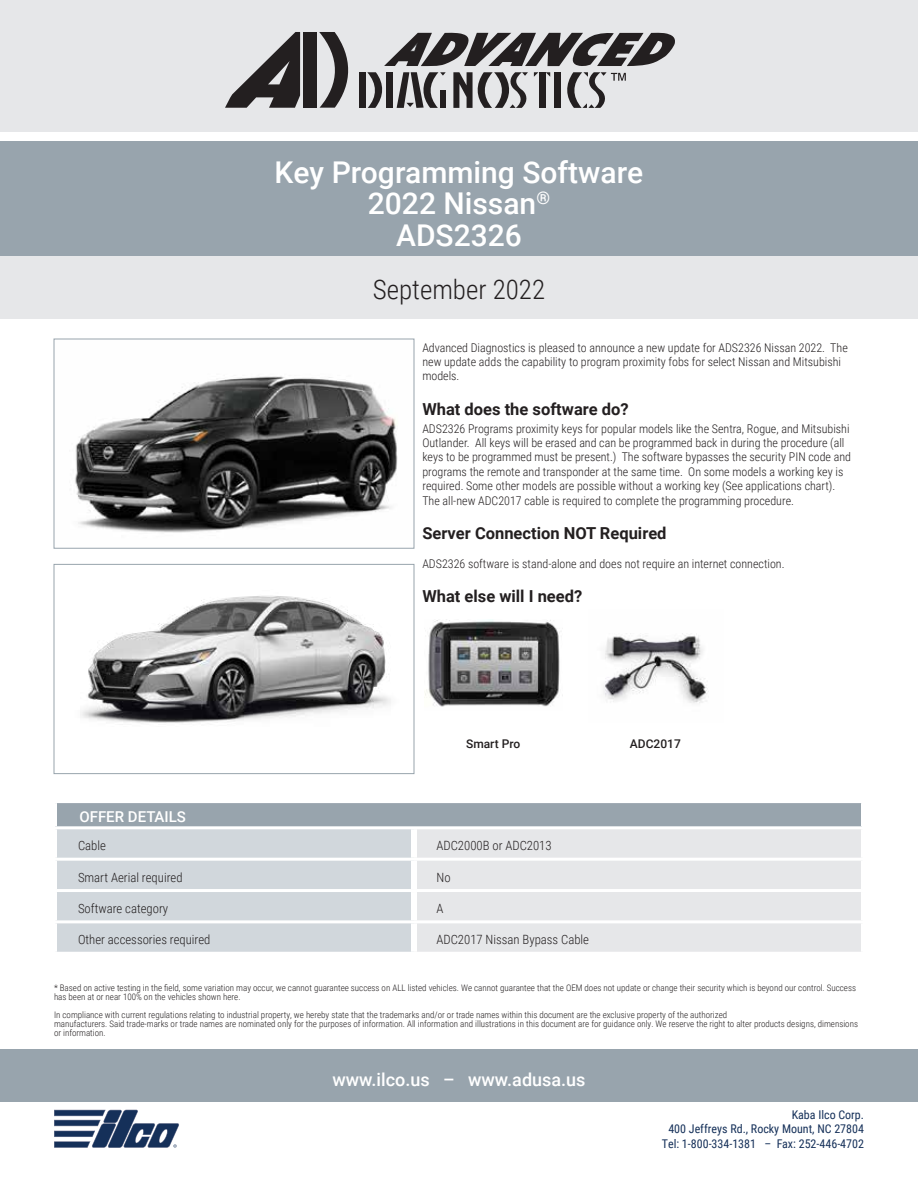
<style>
.page{position:relative;width:918px;height:1188px;background:#fff}
.page>*{position:absolute;margin:0;border:0;box-sizing:border-box;transform-origin:0 0}
.t1{font:500 30px/31.5px "Roboto";color:#fff;text-align:center}
.t2{font:300 27px "Roboto Condensed";color:#231f20}
.t3{font:500 18px "Roboto";color:#fff}
.t4{font:700 16.5px "Roboto";color:#231f20}
.t5{font:500 15px "Roboto";color:#fff}
.t6{font:300 12.75px "Roboto Condensed";color:#231f20}
.t7{font:300 12px/14.4px "Roboto Condensed";color:#231f20}
.t8{font:12px/14.4px "Roboto Condensed";color:#153059;text-align:right}
.t9{font:500 12px "Roboto";color:#231f20}
.t10{font:300 9px/9px "Roboto Condensed";color:#231f20}
</style>
<div class="page">
<div style="left:0;top:0;width:918px;height:131px;background:#e6e7e9"></div>
<div style="left:0;top:1049px;width:918px;height:53px;background:#98a4ad"></div>
<div style="left:0;top:141px;width:918px;height:117px;background:#98a4ad"></div>
<div style="left:0;top:257px;width:918px;height:62px;background:#e6e7e9"></div>
<svg style="left:225px;top:32px;width:75px;height:76px"></svg>
<div style="left:304px;top:32px;width:13px;height:76px;background:#231f20"></div>
<svg style="left:319px;top:32px;width:30px;height:76px"></svg>
<div style="left:360px;top:72px;width:6px;height:36px;background:#231f20"></div>
<svg style="left:367px;top:33px;width:308px;height:75px"></svg>
<svg style="left:54px;top:1110px;width:125px;height:38px"></svg>
<img style="left:75px;top:376px;width:323px;height:157px">
<div style="left:54px;top:339px;width:360px;height:210px;border:1px solid #98a4ad"></div>
<img style="left:80px;top:596px;width:311px;height:127px">
<div style="left:54px;top:564px;width:360px;height:210px;border:1px solid #98a4ad"></div>
<img style="left:424px;top:620px;width:136px;height:87px">
<img style="left:603px;top:633px;width:106px;height:70px">
<div style="left:56px;top:800px;width:806px;height:28px;background:#98a4ad"></div>
<div style="left:57px;top:829px;width:354px;height:123px;background:#d1d7dc"></div>
<div style="left:417px;top:829px;width:444px;height:123px;background:#e6e7e9"></div>
<div style="left:54px;top:797px;width:360px;height:6px;background:#fff"></div>
<div style="left:414px;top:797px;width:450px;height:6px;background:#fff"></div>
<hr style="left:54px;top:803px;width:3px;height:23px;background:#fff">
<hr style="left:861px;top:803px;width:3px;height:23px;background:#fff">
<hr style="left:54px;top:826px;width:360px;height:3px;background:#fff">
<hr style="left:414px;top:826px;width:450px;height:3px;background:#fff">
<hr style="left:54px;top:858px;width:360px;height:3px;background:#fff">
<hr style="left:414px;top:858px;width:450px;height:3px;background:#fff">
<hr style="left:54px;top:889px;width:360px;height:3px;background:#fff">
<hr style="left:414px;top:889px;width:450px;height:3px;background:#fff">
<hr style="left:54px;top:920px;width:360px;height:3px;background:#fff">
<hr style="left:414px;top:920px;width:450px;height:3px;background:#fff">
<h1 class="t1" style="left:275px;top:155px;width:370px">Key Programming Software<br>2022 Nissan<sup>®<br></sup>ADS2326</h1>
<h2 class="t2" style="left:373px;top:271px;width:174px">September 2022</h2>
<p class="t7" style="left:422px;top:340px;width:427px">Advanced Diagnostics is pleased to announce a new update for ADS2326 Nissan 2022. The new update adds the capability to program proximity fobs for select Nissan and Mitsubishi models.</p>
<h3 class="t4" style="left:422px;top:398px;width:208px">What does the software do?</h3>
<p class="t7" style="left:422px;top:421px;width:430px">ADS2326 Programs proximity keys for popular models like the Sentra, Rogue, and Mitsubishi Outlander. All keys will be erased and can be programmed back in during the procedure (all keys to be programmed must be present.) The software bypasses the security PIN code and programs the remote and transponder at the same time. On some models a working key is required. Some other models are possible without a working key (See applications chart).<br>The all-new ADC2017 cable is required to complete the programming procedure.</p>
<h3 class="t4" style="left:422px;top:521px;width:246px">Server Connection NOT Required</h3>
<p class="t7" style="left:422px;top:556px;width:364px">ADS2326 software is stand-alone and does not require an internet connection.</p>
<h3 class="t4" style="left:422px;top:584px;width:161px">What else will I need?</h3>
<p class="t9" style="left:466px;top:736px;width:56px">Smart Pro</p>
<p class="t9" style="left:630px;top:735px;width:52px">ADC2017</p>
<p class="t5" style="left:80px;top:806px;width:108px">OFFER DETAILS</p>
<p class="t6" style="left:78px;top:837px;width:29px">Cable</p>
<p class="t6" style="left:437px;top:837px;width:117px">ADC2000B or ADC2013</p>
<p class="t6" style="left:78px;top:868px;width:106px">Smart Aerial required</p>
<p class="t6" style="left:437px;top:868px;width:16px">No</p>
<p class="t6" style="left:78px;top:899px;width:92px">Software category</p>
<p class="t6" style="left:437px;top:899px;width:8px">A</p>
<p class="t6" style="left:78px;top:931px;width:134px">Other accessories required</p>
<p class="t6" style="left:437px;top:931px;width:154px">ADC2017 Nissan Bypass Cable</p>
<p class="t10" style="left:54px;top:983px;width:804px">* Based on active testing in the field, some variation may occur, we cannot guarantee success on ALL listed vehicles. We cannot guarantee that the OEM does not update or change their security which is beyond our control. Success has been at or near 100% on the vehicles shown here.</p>
<p class="t10" style="left:54px;top:1010px;width:806px">In compliance with current regulations relating to industrial property, we hereby state that the trademarks and/or or trade names within this document are the exclusive property of the authorized<br>manufacturers. Said trade-marks or trade names are nominated only for the purposes of information. All information and illustrations in this document are for guidance only. We reserve the right to alter products designs, dimensions or information.</p>
<h3 class="t3" style="left:332px;top:1067px;width:255px">www.ilco.us – www.adusa.us</h3>
<p class="t8" style="left:662px;top:1107px;width:204px">Kaba Ilco Corp.<br>400 Jeffreys Rd., Rocky Mount, NC 27804<br>Tel: 1-800-334-1381 – Fax: 252-446-4702</p>
</div>
